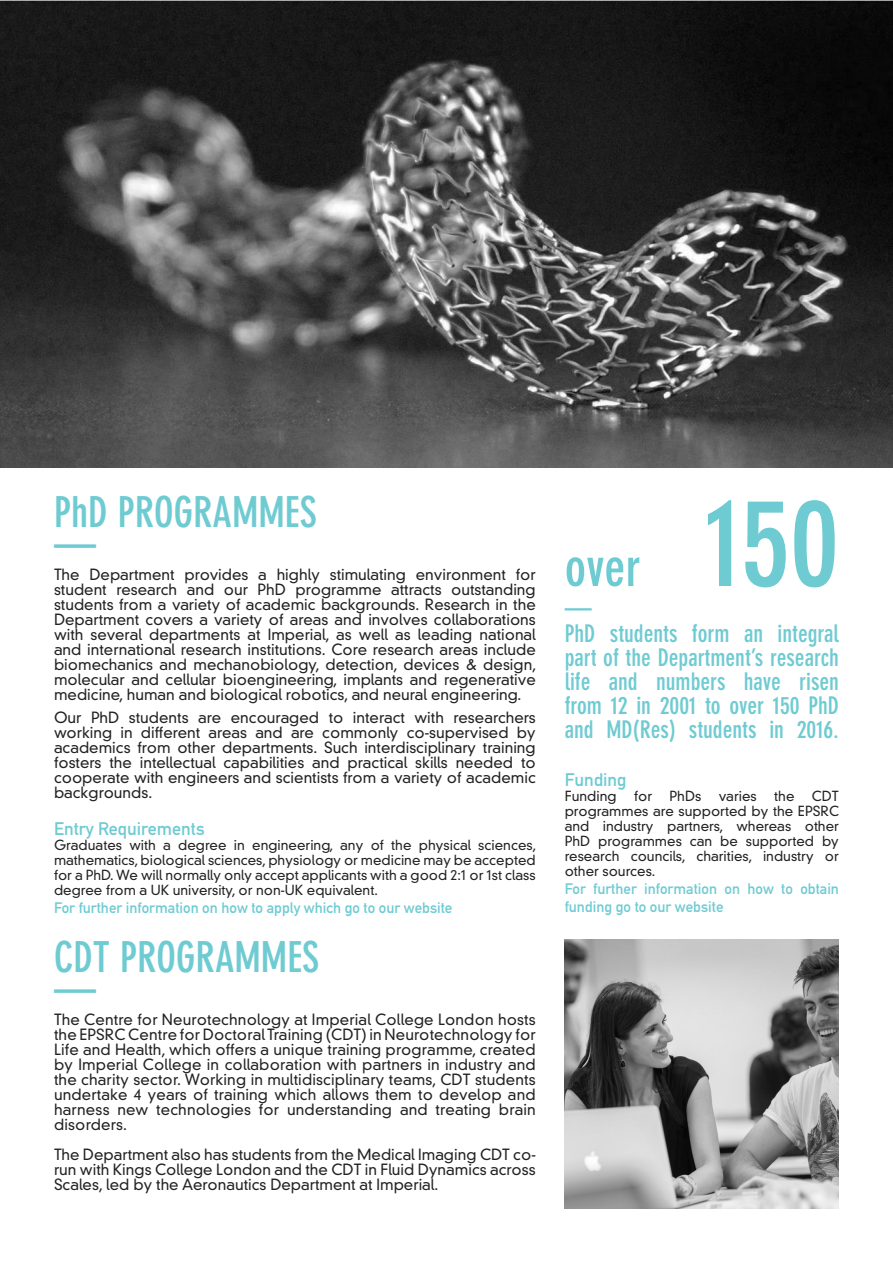
<style>
.page{position:relative;width:893px;height:1263px;background:#fff}
.page>*{position:absolute;margin:0;border:0;box-sizing:border-box;transform-origin:0 0}
.t1{font:700 condensed 120px "DIN Neuzeit Grotesk Std";color:#6fcbd2}
.t2{font:700 condensed 52.5px "DIN Neuzeit Grotesk Std";color:#6fcbd2}
.t3{font:700 condensed 42px "DIN Neuzeit Grotesk Std";color:#6fcbd2}
.t4{font:700 condensed 27px "DIN Neuzeit Grotesk Std";color:#6fcbd2}
.t5{font:700 condensed 24px/24px "DIN Neuzeit Grotesk Std";color:#6fcbd2;text-align:justify}
.t6{font:18px "DIN Mittelschrift Std";color:#6fcbd2}
.t7{font:300 15px/15px "DIN Neuzeit Grotesk Std";color:#222;text-align:justify}
.t8{font:15px/18px "DIN Mittelschrift Std";color:#6fcbd2}
.t9{font:300 13.5px/15px "DIN Neuzeit Grotesk Std";color:#222;text-align:justify}
</style>
<div class="page">
<img style="left:0;top:0;width:893px;height:468px">
<img style="left:565px;top:940px;width:274px;height:269px">
<p class="t3" style="left:54px;top:487px;width:264px">PhD PROGRAMMES</p>
<p class="t3" style="left:54px;top:519px;width:43px">—</p>
<p class="t7" style="left:54px;top:567px;width:484px">The Department provides a highly stimulating environment for student research and our PhD programme attracts outstanding students from a variety of academic backgrounds. Research in the Department covers a variety of areas and involves collaborations with several departments at Imperial, as well as leading national and international research institutions. Core research areas include biomechanics and mechanobiology, detection, devices &amp; design, molecular and cellular bioengineering, implants and regenerative medicine, human and biological robotics, and neural engineering.</p>
<p class="t7" style="left:54px;top:710px;width:483px">Our PhD students are encouraged to interact with researchers working in different areas and are commonly co-supervised by academics from other departments. Such interdisciplinary training fosters the intellectual capabilities and practical skills needed to cooperate with engineers and scientists from a variety of academic backgrounds.</p>
<p class="t6" style="left:54px;top:818px;width:152px">Entry Requirements</p>
<p class="t9" style="left:54px;top:838px;width:484px">Graduates with a degree in engineering, any of the physical sciences, mathematics, biological sciences, physiology or medicine may be accepted for a PhD. We will normally only accept applicants with a good 2:1 or 1st class degree from a UK university, or non-UK equivalent.</p>
<p class="t8" style="left:54px;top:899px;width:400px">For further information on how to apply which go to our website</p>
<p class="t3" style="left:54px;top:932px;width:267px">CDT PROGRAMMES</p>
<p class="t3" style="left:54px;top:964px;width:43px">—</p>
<p class="t7" style="left:54px;top:1012px;width:483px">The Centre for Neurotechnology at Imperial College London hosts the EPSRC Centre for Doctoral Training (CDT) in Neurotechnology for Life and Health, which offers a unique training programme, created by Imperial College in collaboration with partners in industry and the charity sector. Working in multidisciplinary teams, CDT students undertake 4 years of training which allows them to develop and harness new technologies for understanding and treating brain disorders.</p>
<p class="t7" style="left:54px;top:1147px;width:483px">The Department also has students from the Medical Imaging CDT co&shy;run with Kings College London and the CDT in Fluid Dynamics across Scales, led by the Aeronautics Department at Imperial.</p>
<p class="t2" style="left:565px;top:537px;width:78px">over</p>
<p class="t1" style="left:705px;top:474px;width:135px">150</p>
<p class="t4" style="left:565px;top:592px;width:28px">—</p>
<p class="t5" style="left:565px;top:621px;width:276px">PhD students form an integral part of the Department’s research life and numbers have risen from 12 in 2001 to over 150 PhD and MD(Res) students in 2016.</p>
<p class="t6" style="left:565px;top:769px;width:63px">Funding</p>
<p class="t9" style="left:565px;top:788px;width:53px">Funding</p>
<p class="t9" style="left:634px;top:788px;width:19px">for</p>
<p class="t9" style="left:670px;top:788px;width:33px">PhDs</p>
<p class="t9" style="left:719px;top:788px;width:40px">varies</p>
<p class="t9" style="left:774px;top:788px;width:22px">the</p>
<p class="t9" style="left:565px;top:788px;width:276px;text-indent:247px">CDT programmes are supported by the EPSRC and industry partners, whereas other PhD programmes can be supported by research councils, charities, industry or other sources.</p>
<p class="t8" style="left:565px;top:880px;width:276px">For further information on how to obtain funding go to our website</p>
</div>
